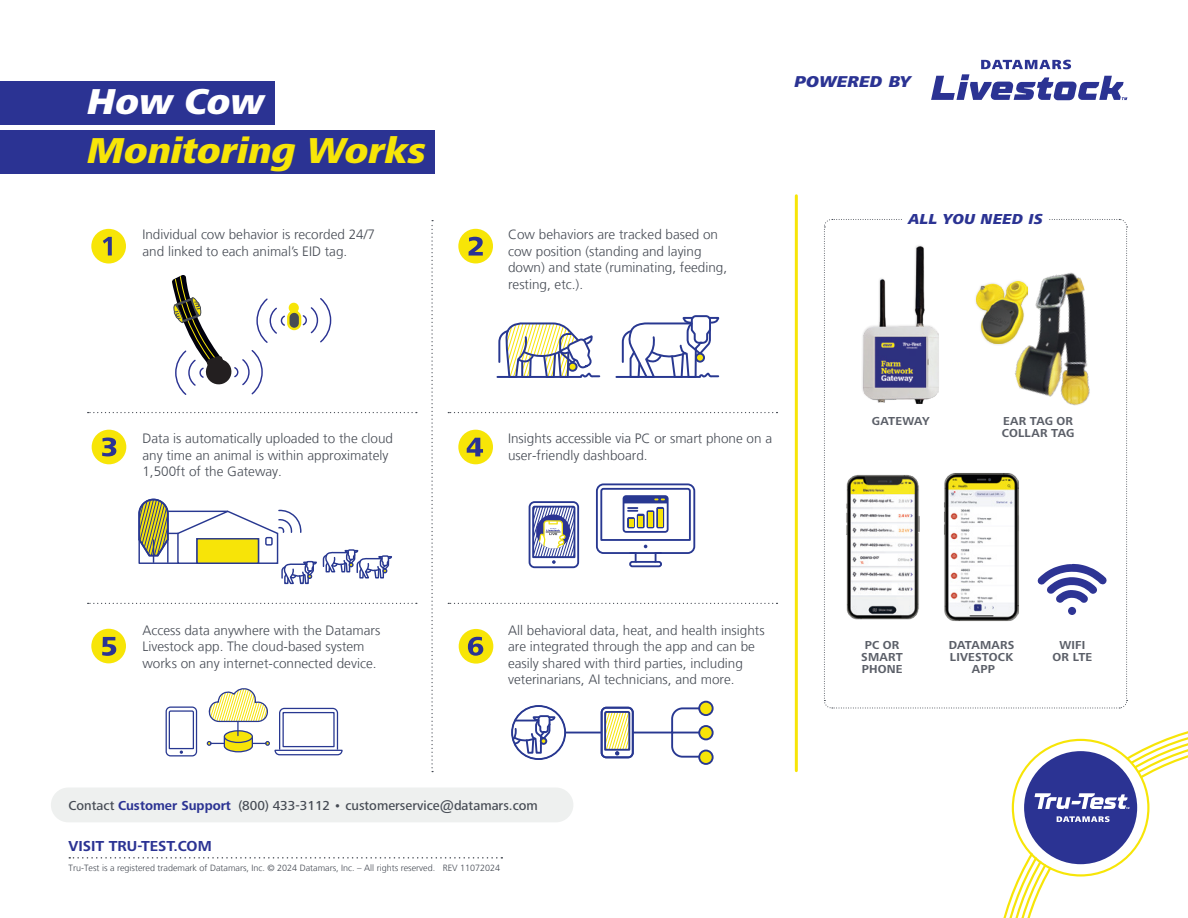
<style>
.page{position:relative;width:1188px;height:918px;background:#fff}
.page>*{position:absolute;margin:0;border:0;box-sizing:border-box;transform-origin:0 0}
.t1{font:italic 800 37.35px/48.3px "Frutiger Next Pro";color:#f7e508}
.t2{font:italic 800 20.25px "Frutiger Next Pro";color:#2b3393}
.t3{font:700 15px "Frutiger Next Pro";color:#2b3393}
.t4{font:italic 800 15px "Frutiger Next Pro";letter-spacing:.03em;color:#2b3393}
.Body_Copy_-_Blue{font:300 13.5px/16.5px "Frutiger LT";color:#464b54}
.t5{font:500 13.5px "Frutiger Next Pro";color:#464b54}
.Section_Divider_Section_Intro_Reverse{font:700 12px/12px "Frutiger Next Pro";letter-spacing:.015em;color:#5b5f68}
.t6{font:300 9px "Frutiger LT";color:#464b54}
.s1{color:#fff}
.s2{font-weight:700;color:#2b3393}
</style>
<div class="page">
<svg style="left:1003px;top:731px;width:185px;height:187px"></svg>
<svg style="left:69px;top:857px;width:433px;height:2px"></svg>
<svg style="left:931px;top:60px;width:196px;height:40px"></svg>
<div style="left:0;top:82px;width:275px;height:43px;background:#2b3393"></div>
<div style="left:0;top:130px;width:435px;height:44px;background:#2b3393"></div>
<hr style="left:795px;top:196px;width:3px;height:575px;background:#f7e507">
<svg style="left:824px;top:219px;width:304px;height:490px"></svg>
<div style="left:902px;top:210px;width:147px;height:19px;background:#fff"></div>
<svg style="left:172px;top:275px;width:160px;height:120px"></svg>
<svg style="left:431px;top:220px;width:2px;height:552px"></svg>
<svg style="left:615px;top:315px;width:105px;height:63px"></svg>
<svg style="left:496px;top:322px;width:105px;height:56px"></svg>
<svg style="left:596px;top:483px;width:100px;height:85px"></svg>
<svg style="left:529px;top:501px;width:50px;height:67px"></svg>
<svg style="left:138px;top:498px;width:254px;height:87px"></svg>
<svg style="left:166px;top:706px;width:31px;height:50px"></svg>
<svg style="left:207px;top:688px;width:136px;height:68px"></svg>
<div style="left:283px;top:712px;width:52px;height:35px;border:1px solid #283891"></div>
<hr style="left:565px;top:732px;width:36px;height:1px;background:#283891">
<svg style="left:601px;top:706px;width:100px;height:53px"></svg>
<div style="left:511px;top:705px;width:55px;height:55px;border:2px solid #283891;border-radius:50%"></div>
<svg style="left:512px;top:706px;width:44px;height:49px"></svg>
<div style="left:512px;top:706px;width:54px;height:53px;border:1px solid #283891;border-radius:50%"></div>
<div style="left:699px;top:702px;width:14px;height:13px;background:#f7e408;border-radius:50%"></div>
<div style="left:698px;top:701px;width:16px;height:15px;border:2px solid #283891;border-radius:50%"></div>
<div style="left:699px;top:726px;width:14px;height:13px;background:#f7e408;border-radius:50%"></div>
<div style="left:698px;top:725px;width:16px;height:15px;border:2px solid #283891;border-radius:50%"></div>
<div style="left:699px;top:751px;width:14px;height:13px;background:#f7e408;border-radius:50%"></div>
<div style="left:698px;top:750px;width:16px;height:15px;border:2px solid #283891;border-radius:50%"></div>
<svg style="left:88px;top:412px;width:329px;height:1px"></svg>
<svg style="left:448px;top:412px;width:330px;height:1px"></svg>
<svg style="left:88px;top:603px;width:329px;height:1px"></svg>
<svg style="left:448px;top:603px;width:330px;height:1px"></svg>
<div style="left:91px;top:229px;width:35px;height:35px;background:#f7e507;border-radius:50%"></div>
<svg style="left:103px;top:237px;width:9px;height:19px"></svg>
<div style="left:458px;top:430px;width:35px;height:34px;background:#f7e507;border-radius:50%"></div>
<svg style="left:467px;top:438px;width:16px;height:18px"></svg>
<div style="left:51px;top:788px;width:522px;height:34px;background:#eef0ef;border-radius:17px"></div>
<div style="left:458px;top:229px;width:35px;height:34px;background:#f7e507;border-radius:50%"></div>
<svg style="left:469px;top:237px;width:14px;height:19px"></svg>
<svg style="left:87px;top:425px;width:43px;height:44px"></svg>
<div style="left:92px;top:430px;width:34px;height:34px;background:#f7e507;border-radius:50%"></div>
<svg style="left:102px;top:438px;width:14px;height:18px"></svg>
<div style="left:91px;top:629px;width:35px;height:34px;background:#f7e507;border-radius:50%"></div>
<svg style="left:102px;top:637px;width:14px;height:19px"></svg>
<div style="left:459px;top:629px;width:34px;height:35px;background:#f7e507;border-radius:50%"></div>
<svg style="left:468px;top:637px;width:15px;height:19px"></svg>
<p class="t1" style="left:88px;top:78px;width:340px"><span class="s1">How Cow<br></span>Monitoring Works</p>
<p class="Body_Copy_-_Blue" style="left:142px;top:226px;width:234px">Individual cow behavior is recorded 24/7 and linked to each animal’s EID tag.</p>
<p class="Body_Copy_-_Blue" style="left:142px;top:431px;width:252px">Data is automatically uploaded to the cloud any time an animal is within approximately<br>1,500ft of the Gateway.</p>
<h2 class="t2" style="left:795px;top:69px;width:118px">powered by</h2>
<p class="Body_Copy_-_Blue" style="left:508px;top:226px;width:221px">Cow behaviors are tracked based on cow position (standing and laying down) and state (ruminating, feeding, resting, etc.).</p>
<p class="Body_Copy_-_Blue" style="left:508px;top:431px;width:266px">Insights accessible via PC or smart phone on a user-friendly dashboard.</p>
<p class="t4" style="left:908px;top:211px;width:136px">ALL YOU NEED IS</p>
<p class="Section_Divider_Section_Intro_Reverse" style="left:872px;top:415px;width:59px">GATEWAY</p>
<p class="Section_Divider_Section_Intro_Reverse" style="left:1002px;top:415px;width:74px">EAR TAG OR<br>COLLAR TAG</p>
<p class="Body_Copy_-_Blue" style="left:142px;top:622px;width:239px">Access data anywhere with the Datamars<br>Livestock app. The cloud-based system works on any internet-connected device.</p>
<p class="Body_Copy_-_Blue" style="left:508px;top:622px;width:258px">All behavioral data, heat, and health insights are integrated through the app and can be easily shared with third parties, including veterinarians, AI technicians, and more.</p>
<p class="t5" style="left:69px;top:798px;width:471px">Contact <span class="s2">Customer Support</span> (800) 433-3112 • customerservice@datamars.com</p>
<p class="t3" style="left:69px;top:838px;width:145px">VISIT TRU-TEST.COM</p>
<p class="t6" style="left:69px;top:863px;width:433px">Tru-Test is a registered trademark of Datamars, Inc. © 2024 Datamars, Inc. – All rights reserved. REV 11072024</p>
<p class="Section_Divider_Section_Intro_Reverse" style="left:861px;top:639px;width:43px">PC OR<br>SMART<br>PHONE</p>
<p class="Section_Divider_Section_Intro_Reverse" style="left:949px;top:639px;width:67px;text-align:center">DATAMARS<br>LIVESTOCK<br>APP</p>
<p class="Section_Divider_Section_Intro_Reverse" style="left:1053px;top:639px;width:41px;text-align:center">WIFI<br>OR LTE</p>
</div>
